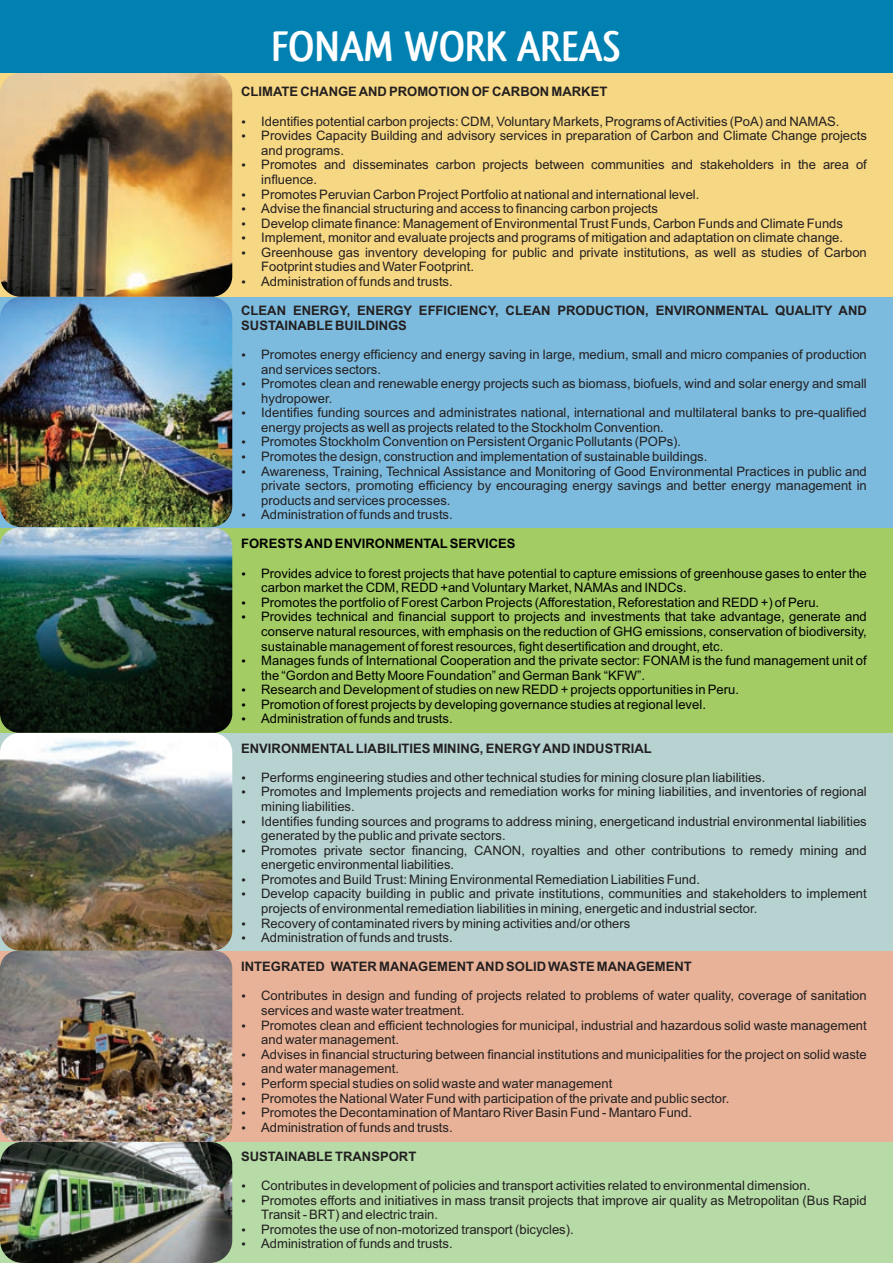
<style>
.page{position:relative;width:893px;height:1263px;background:#0181b2}
.page>*{position:absolute;margin:0;border:0;box-sizing:border-box;transform-origin:0 0}
.t1{font:700 44.7px "Qlassik";color:#fff}
.t2{font:13.05px/14.5px "Arial";color:#231f20}
.t3{font:13.05px/14.5px "Arial";color:#000}
.t4{font:700 13.05px/14.5px "Arial";color:#231f20}
.t5{font:700 13.05px "Arial";color:#000}
</style>
<div class="page">
<div style="left:0;top:1125px;width:893px;height:138px;background:#b6dba7"></div>
<div style="left:0;top:910px;width:893px;height:232px;background:#e8b298"></div>
<div style="left:0;top:718px;width:893px;height:233px;background:#b7d3d1"></div>
<div style="left:0;top:500px;width:893px;height:232px;background:#a3cc64"></div>
<div style="left:0;top:294px;width:893px;height:233px;background:#7dbbde"></div>
<div style="left:0;top:73px;width:893px;height:223px;background:#f6d783"></div>
<img style="left:0;top:951px;width:232px;height:191px;border-radius:18px">
<img style="left:0;top:733px;width:232px;height:218px;border-radius:20px">
<img style="left:0;top:73px;width:232px;height:224px;border-radius:21px">
<img style="left:0;top:527px;width:232px;height:206px;border-radius:19px">
<img style="left:0;top:1142px;width:232px;height:121px;border-radius:23px">
<img style="left:0;top:297px;width:232px;height:230px;border-radius:21px">
<h1 class="t1" style="left:271px;top:27px;width:351px">FONAM WORK AREAS</h1>
<p class="t4" style="left:241px;top:86px;width:368px">CLIMATE CHANGE AND PROMOTION OF CARBON MARKET</p>
<p class="t2" style="left:261px;top:115px;width:607px">Identifies potential carbon projects: CDM, Voluntary Markets, Programs of Activities (PoA) and NAMAS.<br>Provides Capacity Building and advisory services in preparation of Carbon and Climate Change projects and programs.<br>Promotes and disseminates carbon projects between communities and stakeholders in the area of influence.<br>Promotes Peruvian Carbon Project Portfolio at national and international level.<br>Advise the financial structuring and access to financing carbon projects<br>Develop climate finance: Management of Environmental Trust Funds, Carbon Funds and Climate Funds Implement, monitor and evaluate projects and programs of mitigation and adaptation on climate change.<br>Greenhouse gas inventory developing for public and private institutions, as well as studies of Carbon Footprint studies and Water Footprint.<br>Administration of funds and trusts.</p>
<p class="t4" style="left:241px;top:305px;width:627px">CLEAN ENERGY, ENERGY EFFICIENCY, CLEAN PRODUCTION, ENVIRONMENTAL QUALITY AND<br>SUSTAINABLE BUILDINGS</p>
<p class="t2" style="left:261px;top:348px;width:607px">Promotes energy efficiency and energy saving in large, medium, small and micro companies of production and services sectors.<br>Promotes clean and renewable energy projects such as biomass, biofuels, wind and solar energy and small hydropower.<br>Identifies funding sources and administrates national, international and multilateral banks to pre-qualified energy projects as well as projects related to the Stockholm Convention.<br>Promotes Stockholm Convention on Persistent Organic Pollutants (POPs).<br>Promotes the design, construction and implementation of sustainable buildings.<br>Awareness, Training, Technical Assistance and Monitoring of Good Environmental Practices in public and private sectors, promoting efficiency by encouraging energy savings and better energy management in products and services processes.<br>Administration of funds and trusts.</p>
<p class="t5" style="left:241px;top:539px;width:276px">FORESTS AND ENVIRONMENTAL SERVICES</p>
<p class="t3" style="left:261px;top:567px;width:607px">Provides advice to forest projects that have potential to capture emissions of greenhouse gases to enter the carbon market the CDM, REDD +and Voluntary Market, NAMAs and INDCs.<br>Promotes the portfolio of Forest Carbon Projects (Afforestation, Reforestation and REDD +) of Peru.<br>Provides technical and financial support to projects and investments that take advantage, generate and conserve natural resources, with emphasis on the reduction of GHG emissions, conservation of biodiversity, sustainable management of forest resources, fight desertification and drought, etc.<br>Manages funds of International Cooperation and the private sector: FONAM is the fund management unit of the “Gordon and Betty Moore Foundation” and German Bank “KFW”.<br>Research and Development of studies on new REDD + projects opportunities in Peru.<br>Promotion of forest projects by developing governance studies at regional level.<br>Administration of funds and trusts.</p>
<p class="t4" style="left:241px;top:742px;width:412px">ENVIRONMENTAL LIABILITIES MINING, ENERGY AND INDUSTRIAL</p>
<p class="t2" style="left:261px;top:771px;width:607px">Performs engineering studies and other technical studies for mining closure plan liabilities.<br>Promotes and Implements projects and remediation works for mining liabilities, and inventories of regional mining liabilities.<br>Identifies funding sources and programs to address mining, energeticand industrial environmental liabilities generated by the public and private sectors.<br>Promotes private sector financing, CANON, royalties and other contributions to remedy mining and energetic environmental liabilities.<br>Promotes and Build Trust: Mining Environmental Remediation Liabilities Fund.<br>Develop capacity building in public and private institutions, communities and stakeholders to implement projects of environmental remediation liabilities in mining, energetic and industrial sector.<br>Recovery of contaminated rivers by mining activities and/or others<br>Administration of funds and trusts.</p>
<p class="t4" style="left:241px;top:961px;width:452px">INTEGRATED WATER MANAGEMENT AND SOLID WASTE MANAGEMENT</p>
<p class="t2" style="left:261px;top:990px;width:607px">Contributes in design and funding of projects related to problems of water quality, coverage of sanitation services and waste water treatment.<br>Promotes clean and efficient technologies for municipal, industrial and hazardous solid waste management and water management.<br>Advises in financial structuring between financial institutions and municipalities for the project on solid waste and water management.<br>Perform special studies on solid waste and water management<br>Promotes the National Water Fund with participation of the private and public sector.<br>Promotes the Decontamination of Mantaro River Basin Fund - Mantaro Fund.<br>Administration of funds and trusts.</p>
<p class="t4" style="left:241px;top:1150px;width:177px">SUSTAINABLE TRANSPORT</p>
<p class="t2" style="left:261px;top:1179px;width:607px">Contributes in development of policies and transport activities related to environmental dimension.<br>Promotes efforts and initiatives in mass transit projects that improve air quality as Metropolitan (Bus Rapid Transit - BRT) and electric train.<br>Promotes the use of non-motorized transport (bicycles).<br>Administration of funds and trusts.</p>
</div>
